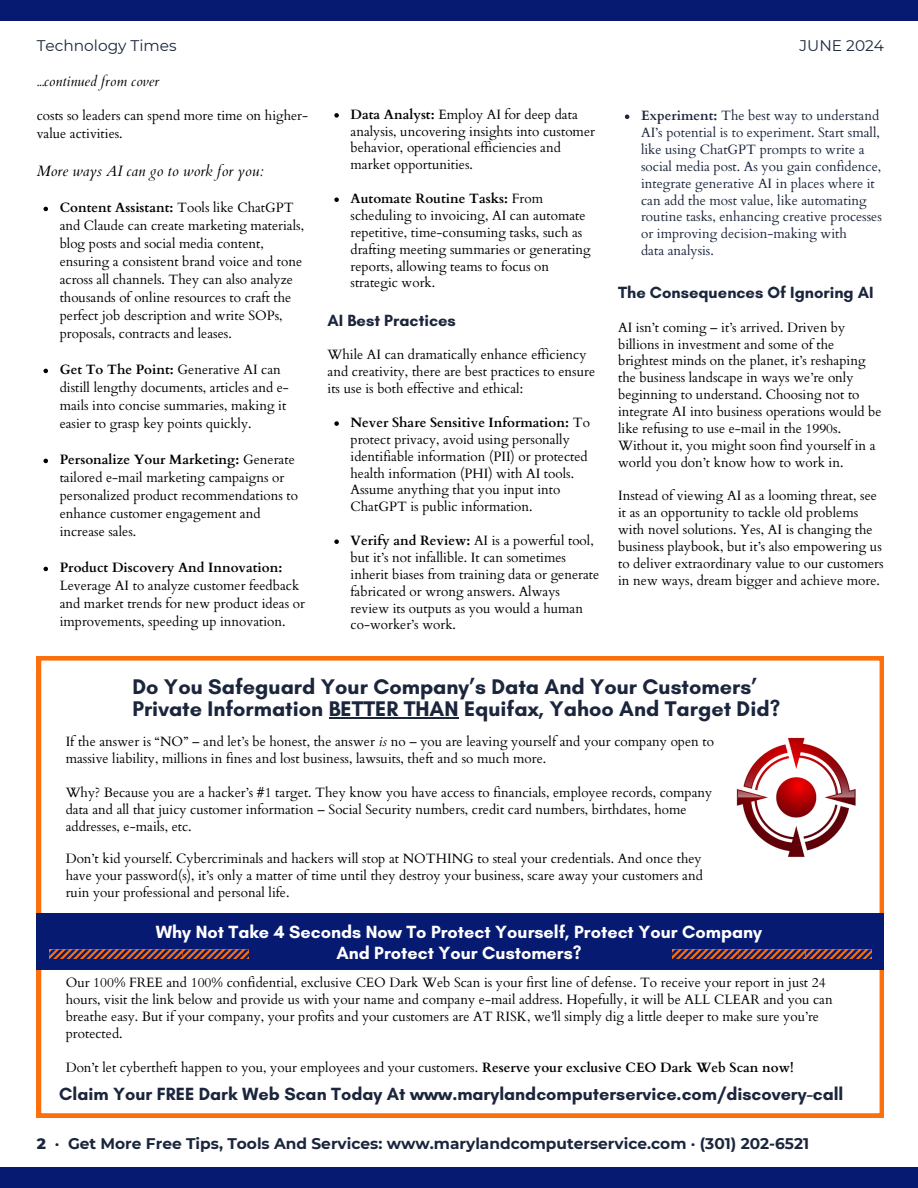
<style>
.page{position:relative;width:918px;height:1188px;background:#fff}
.page>*{position:absolute;margin:0;border:0;box-sizing:border-box;transform-origin:0 0}
.t1{font:700 21.6px/22.5px "Glacial Indifference";color:#1b253c}
.t2{font:700 18px/21.3px "Glacial Indifference";color:#fff;text-align:center}
.t3{font:700 18px "Glacial Indifference";color:#1b253c}
.t4{font:700 16.5px "Glacial Indifference";color:#1b253c}
.t5{font:700 15.45px "Montserrat";color:#1b253c}
.t6{font:15.45px "Montserrat";color:#1b253c}
.t7{font:italic 15px "Cardo";color:#000}
.t8{font:italic 14.25px "Cardo";color:#000}
.t9{font:13.5px/16.8px "Cardo";color:#000}
.t10{font:13.5px/16.8px "Cardo";color:#1b253c}
.s1{font-weight:700}
.s2{font-style:italic}
.s3{font-weight:800}
</style>
<div class="page">
<div style="left:0;top:1px;width:918px;height:20px;background:#071a72"></div>
<div style="left:0;top:1168px;width:918px;height:20px;background:#071a72"></div>
<svg style="left:37px;top:656px;width:847px;height:461px"></svg>
<div style="left:37px;top:914px;width:847px;height:56px;background:#071a72"></div>
<svg style="left:625px;top:115px;width:4px;height:4px"></svg>
<img style="left:731px;top:736px;width:126px;height:123px">
<svg style="left:672px;top:950px;width:200px;height:9px"></svg>
<svg style="left:334px;top:113px;width:5px;height:5px"></svg>
<svg style="left:334px;top:197px;width:5px;height:5px"></svg>
<svg style="left:334px;top:421px;width:5px;height:5px"></svg>
<svg style="left:334px;top:539px;width:5px;height:5px"></svg>
<svg style="left:44px;top:207px;width:4px;height:4px"></svg>
<svg style="left:44px;top:369px;width:4px;height:4px"></svg>
<svg style="left:44px;top:459px;width:4px;height:4px"></svg>
<svg style="left:44px;top:567px;width:4px;height:4px"></svg>
<hr style="left:329px;top:717px;width:130px;height:1px;background:#1b253c">
<svg style="left:50px;top:950px;width:199px;height:9px"></svg>
<p class="t6" style="left:37px;top:36px;width:141px">Technology Times</p>
<p class="t8" style="left:37px;top:72px;width:124px">...continued from cover</p>
<p class="t9" style="left:37px;top:107px;width:273px;line-height:18px">costs so leaders can spend more time on higher&shy;value activities.</p>
<h2 class="t7" style="left:37px;top:161px;width:229px">More ways AI can go to work for you:</h2>
<p class="t9" style="left:60px;top:199px;width:246px;line-height:18px"><span class="s1">Content Assistant:</span> Tools like ChatGPT and Claude can create marketing materials, blog posts and social media content, ensuring a consistent brand voice and tone across all channels. They can also analyze thousands of online resources to craft the perfect job description and write SOPs, proposals, contracts and leases.</p>
<p class="t9" style="left:60px;top:361px;width:231px;line-height:18px"><span class="s1">Get To The Point:</span> Generative AI can distill lengthy documents, articles and e&shy;mails into concise summaries, making it easier to grasp key points quickly.</p>
<h1 class="t9" style="left:60px;top:451px;width:240px;line-height:18px"><span class="s1">Personalize Your Marketing:</span> Generate tailored e-mail marketing campaigns or personalized product recommendations to enhance customer engagement and increase sales.</h1>
<p class="t9" style="left:60px;top:559px;width:247px;line-height:18px"><span class="s1">Product Discovery And Innovation:<br></span>Leverage AI to analyze customer feedback and market trends for new product ideas or improvements, speeding up innovation.</p>
<p class="t6" style="left:800px;top:36px;width:86px">JUNE 2024</p>
<p class="t9" style="left:351px;top:106px;width:246px"><span class="s1">Data Analyst:</span> Employ AI for deep data analysis, uncovering insights into customer behavior, operational efficiencies and market opportunities.</p>
<p class="t9" style="left:351px;top:190px;width:242px"><span class="s1">Automate Routine Tasks:</span> From scheduling to invoicing, AI can automate repetitive, time-consuming tasks, such as drafting meeting summaries or generating reports, allowing teams to focus on strategic work.</p>
<h2 class="t4" style="left:328px;top:310px;width:130px">AI Best Practices</h2>
<p class="t9" style="left:328px;top:347px;width:269px">While AI can dramatically enhance efficiency and creativity, there are best practices to ensure its use is both effective and ethical:</p>
<p class="t9" style="left:351px;top:414px;width:241px"><span class="s1">Never Share Sensitive Information:</span> To protect privacy, avoid using personally identifiable information (PII) or protected health information (PHI) with AI tools.<br>Assume anything that you input into ChatGPT is public information.</p>
<p class="t9" style="left:351px;top:532px;width:250px"><span class="s1">Verify and Review:</span> AI is a powerful tool, but it’s not infallible. It can sometimes inherit biases from training data or generate fabricated or wrong answers. Always review its outputs as you would a human co-worker’s work.</p>
<h5 class="t10" style="left:641px;top:108px;width:242px"><span class="s1">Experiment:</span> The best way to understand AI’s potential is to experiment. Start small, like using ChatGPT prompts to write a social media post. As you gain confidence, integrate generative AI in places where it can add the most value, like automating routine tasks, enhancing creative processes or improving decision-making with<br>data analysis.</h5>
<h3 class="t4" style="left:618px;top:282px;width:257px">The Consequences Of Ignoring AI</h3>
<h5 class="t9" style="left:618px;top:319px;width:265px">AI isn’t coming – it’s arrived. Driven by billions in investment and some of the brightest minds on the planet, it’s reshaping the business landscape in ways we’re only beginning to understand. Choosing not to integrate AI into business operations would be like refusing to use e-mail in the 1990s.<br>Without it, you might soon find yourself in a world you don’t know how to work in.</h5>
<p class="t9" style="left:618px;top:488px;width:267px">Instead of viewing AI as a looming threat, see it as an opportunity to tackle old problems with novel solutions. Yes, AI is changing the business playbook, but it’s also empowering us to deliver extraordinary value to our customers in new ways, dream bigger and achieve more.</p>
<h2 class="t1" style="left:132px;top:675px;width:649px">Do You Safeguard Your Company’s Data And Your Customers’<br>Private Information BETTER THAN Equifax, Yahoo And Target Did?</h2>
<p class="t9" style="left:66px;top:734px;width:650px">If the answer is “NO” – and let’s be honest, the answer <span class="s2">is</span> no – you are leaving yourself and your company open to massive liability, millions in fines and lost business, lawsuits, theft and so much more.</p>
<p class="t9" style="left:66px;top:784px;width:648px">Why? Because you are a hacker’s #1 target. They know you have access to financials, employee records, company data and all that juicy customer information – Social Security numbers, credit card numbers, birthdates, home addresses, e-mails, etc.</p>
<p class="t9" style="left:66px;top:850px;width:639px;text-align:justify">Don’t kid yourself. Cybercriminals and hackers will stop at NOTHING to steal your credentials. And once they have your password(s), it’s only a matter of time until they destroy your business, scare away your customers and ruin your professional and personal life.</p>
<p class="t2" style="left:156px;top:921px;width:608px">Why Not Take 4 Seconds Now To Protect Yourself, Protect Your Company<br>And Protect Your Customers?</p>
<p class="t9" style="left:66px;top:975px;width:769px">Our 100% FREE and 100% confidential, exclusive CEO Dark Web Scan is your first line of defense. To receive your report in just 24 hours, visit the link below and provide us with your name and company e-mail address. Hopefully, it will be ALL CLEAR and you can breathe easy. But if your company, your profits and your customers are AT RISK, we’ll simply dig a little deeper to make sure you’re protected.</p>
<p class="t9" style="left:66px;top:1059px;width:729px">Don’t let cybertheft happen to you, your employees and your customers. <span class="s1">Reserve your exclusive CEO Dark Web Scan now!</span></p>
<p class="t3" style="left:59px;top:1083px;width:786px">Claim Your FREE Dark Web Scan Today At www.marylandcomputerservice.com/discovery-call</p>
<p class="t5" style="left:37px;top:1134px;width:774px"><span class="s3">2</span> · Get More Free Tips, Tools And Services: www.marylandcomputerservice.com · (301) 202-6521</p>
</div>
